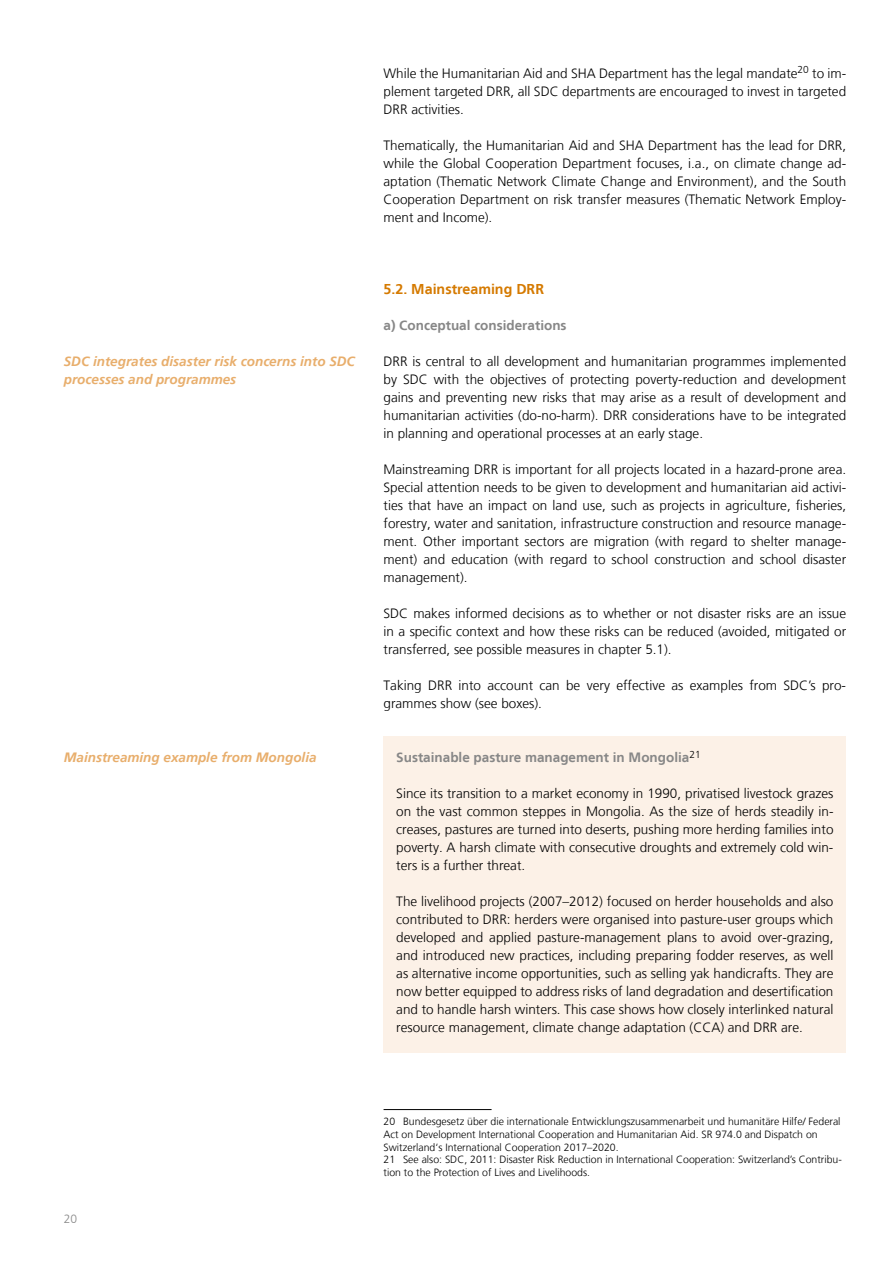
<style>
.page{position:relative;width:893px;height:1263px;background:#fff}
.page>*{position:absolute;margin:0;border:0;box-sizing:border-box;transform-origin:0 0}
.t1{font:700 14.25px "Frutiger LT";color:#d57a00}
.t2{font:300 13.5px/18px "Frutiger LT";color:#000;text-align:justify}
.t3{font:italic 700 13.5px/18px "Frutiger LT";color:#e8ae6c}
.t4{font:700 13.5px "Frutiger LT";color:#878787}
.t5{font:300 12px "Frutiger LT";color:#878787}
.t6{font:300 10.5px/12.6px "Frutiger LT";color:#000}
</style>
<div class="page">
<div style="left:384px;top:736px;width:462px;height:316px;background:#fcf1e7"></div>
<hr style="left:384px;top:1109px;width:108px;height:1px;background:#000">
<p class="t3" style="left:64px;top:352px;width:293px">SDC integrates disaster risk concerns into SDC processes and programmes</p>
<p class="t3" style="left:64px;top:748px;width:254px">Mainstreaming example from Mongolia</p>
<p class="t2" style="left:384px;top:64px;width:464px">While the Humanitarian Aid and SHA Department has the legal mandate<sup>20</sup> to im&shy;plement targeted DRR, all SDC departments are encouraged to invest in targeted DRR activities.</p>
<p class="t2" style="left:384px;top:136px;width:464px">Thematically, the Humanitarian Aid and SHA Department has the lead for DRR, while the Global Cooperation Department focuses, i.a., on climate change ad&shy;aptation (Thematic Network Climate Change and Environment), and the South Cooperation Department on risk transfer measures (Thematic Network Employ&shy;ment and Income).</p>
<p class="t1" style="left:384px;top:280px;width:162px">5.2. Mainstreaming DRR</p>
<p class="t4" style="left:384px;top:317px;width:185px">a) Conceptual considerations</p>
<p class="t2" style="left:384px;top:352px;width:464px">DRR is central to all development and humanitarian programmes implemented by SDC with the objectives of protecting poverty-reduction and development gains and preventing new risks that may arise as a result of development and humanitarian activities (do-no-harm). DRR considerations have to be integrated in planning and operational processes at an early stage.</p>
<p class="t2" style="left:384px;top:460px;width:464px">Mainstreaming DRR is important for all projects located in a hazard-prone area.<br>Special attention needs to be given to development and humanitarian aid activi&shy;ties that have an impact on land use, such as projects in agriculture, fisheries, forestry, water and sanitation, infrastructure construction and resource manage&shy;ment. Other important sectors are migration (with regard to shelter manage&shy;ment) and education (with regard to school construction and school disaster management).</p>
<p class="t2" style="left:384px;top:604px;width:464px">SDC makes informed decisions as to whether or not disaster risks are an issue in a specific context and how these risks can be reduced (avoided, mitigated or transferred, see possible measures in chapter 5.1).</p>
<p class="t2" style="left:384px;top:676px;width:464px">Taking DRR into account can be very effective as examples from SDC’s pro&shy;grammes show (see boxes).</p>
<p class="t4" style="left:396px;top:749px;width:306px">Sustainable pasture management in Mongolia<sup>21</sup></p>
<p class="t2" style="left:396px;top:784px;width:439px">Since its transition to a market economy in 1990, privatised livestock grazes on the vast common steppes in Mongolia. As the size of herds steadily in&shy;creases, pastures are turned into deserts, pushing more herding families into poverty. A harsh climate with consecutive droughts and extremely cold win&shy;ters is a further threat.</p>
<p class="t2" style="left:396px;top:892px;width:439px">The livelihood projects (2007–2012) focused on herder households and also contributed to DRR: herders were organised into pasture-user groups which developed and applied pasture-management plans to avoid over-grazing, and introduced new practices, including preparing fodder reserves, as well as alternative income opportunities, such as selling yak handicrafts. They are now better equipped to address risks of land degradation and desertification and to handle harsh winters. This case shows how closely interlinked natural resource management, climate change adaptation (CCA) and DRR are.</p>
<p class="t5" style="left:64px;top:1212px;width:15px">20</p>
<p class="t6" style="left:384px;top:1115px;width:460px">20 Bundesgesetz über die internationale Entwicklungszusammenarbeit und humanitäre Hilfe/ Federal Act on Development International Cooperation and Humanitarian Aid. SR 974.0 and Dispatch on Switzerland‘s International Cooperation 2017–2020.<br>21 See also: SDC, 2011: Disaster Risk Reduction in International Cooperation: Switzerland’s Contribu&shy;tion to the Protection of Lives and Livelihoods.</p>
</div>
